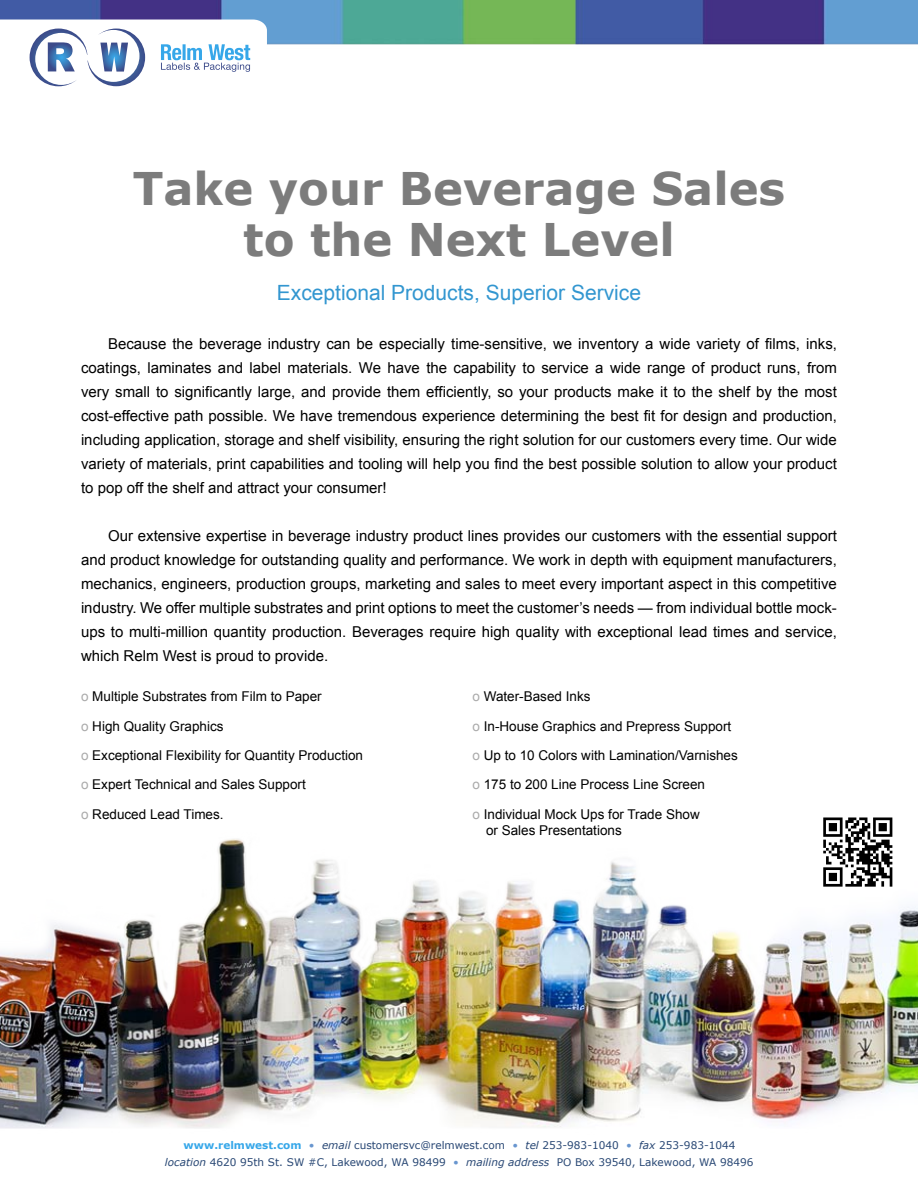
<style>
.page{position:relative;width:918px;height:1188px;background:#fff}
.page>*{position:absolute;margin:0;border:0;box-sizing:border-box;transform-origin:0 0}
.headline{font:700 45px/51px "Verdana";color:#7c7c7c;text-align:center}
.subhead{font:21px "Arial";color:#3296d0}
.body{font:15px/24px "Arial";color:#000;text-align:justify}
.bullets{font:13.5px/16.2px "Arial";color:#000}
.t1{font:10.5px/16.5px "Verdana";color:#284774;text-align:center}
.s1{color:#aaa}
.s2{font-weight:700;color:#36a7e9}
.s3{color:#6996cf}
.s4{font-style:italic}
</style>
<div class="page">
<img style="left:0;top:0;width:918px;height:45px">
<svg style="left:0;top:20px;width:267px;height:67px"></svg>
<img style="left:0;top:832px;width:918px;height:297px">
<svg style="left:823px;top:818px;width:69px;height:69px"></svg>
<p class="headline" style="left:133px;top:162px;width:654px">Take your Beverage Sales to the Next Level</p>
<p class="subhead" style="left:277px;top:279px;width:366px">Exceptional Products, Superior Service</p>
<p class="body" style="left:81px;top:332px;width:758px;text-indent:27px">Because the beverage industry can be especially time-sensitive, we inventory a wide variety of films, inks, coatings, laminates and label materials. We have the capability to service a wide range of product runs, from very small to significantly large, and provide them efficiently, so your products make it to the shelf by the most cost-effective path possible. We have tremendous experience determining the best fit for design and production, including application, storage and shelf visibility, ensuring the right solution for our customers every time. Our wide variety of materials, print capabilities and tooling will help you find the best possible solution to allow your product to pop off the shelf and attract your consumer!</p>
<p class="body" style="left:81px;top:524px;width:757px;text-indent:27px">Our extensive expertise in beverage industry product lines provides our customers with the essential support and product knowledge for outstanding quality and performance. We work in depth with equipment manufacturers, mechanics, engineers, production groups, marketing and sales to meet every important aspect in this competitive industry. We offer multiple substrates and print options to meet the customer’s needs — from individual bottle mock&shy;ups to multi-million quantity production. Beverages require high quality with exceptional lead times and service, which Relm West is proud to provide.</p>
<p class="bullets" style="left:81px;top:689px;width:242px"><span class="s1">o</span> Multiple Substrates from Film to Paper</p>
<p class="bullets" style="left:81px;top:718px;width:144px"><span class="s1">o</span> High Quality Graphics</p>
<p class="bullets" style="left:81px;top:747px;width:284px"><span class="s1">o</span> Exceptional Flexibility for Quantity Production</p>
<p class="bullets" style="left:81px;top:777px;width:226px"><span class="s1">o</span> Expert Technical and Sales Support</p>
<p class="bullets" style="left:81px;top:806px;width:144px"><span class="s1">o</span> Reduced Lead Times.</p>
<p class="bullets" style="left:472px;top:689px;width:120px"><span class="s1">o</span> Water-Based Inks</p>
<p class="bullets" style="left:472px;top:718px;width:260px"><span class="s1">o</span> In-House Graphics and Prepress Support</p>
<p class="bullets" style="left:472px;top:747px;width:267px"><span class="s1">o</span> Up to 10 Colors with Lamination/Varnishes</p>
<p class="bullets" style="left:472px;top:777px;width:234px"><span class="s1">o</span> 175 to 200 Line Process Line Screen</p>
<p class="bullets" style="left:486px;top:806px;width:215px;text-indent:-14px"><span class="s1">o</span> Individual Mock Ups for Trade Show or Sales Presentations</p>
<p class="t1" style="left:165px;top:1137px;width:590px"><span class="s2">www.relmwest.com</span> <span class="s3">•</span> <span class="s4">email</span> customersvc@relmwest.com <span class="s3">•</span> <span class="s4">tel</span> 253-983-1040 <span class="s3">•</span> <span class="s4">fax</span> 253-983-1044 <span class="s4">location</span> 4620 95th St. SW #C, Lakewood, WA 98499 <span class="s3">•</span> <span class="s4">mailing address</span> PO Box 39540, Lakewood, WA 98496</p>
</div>
